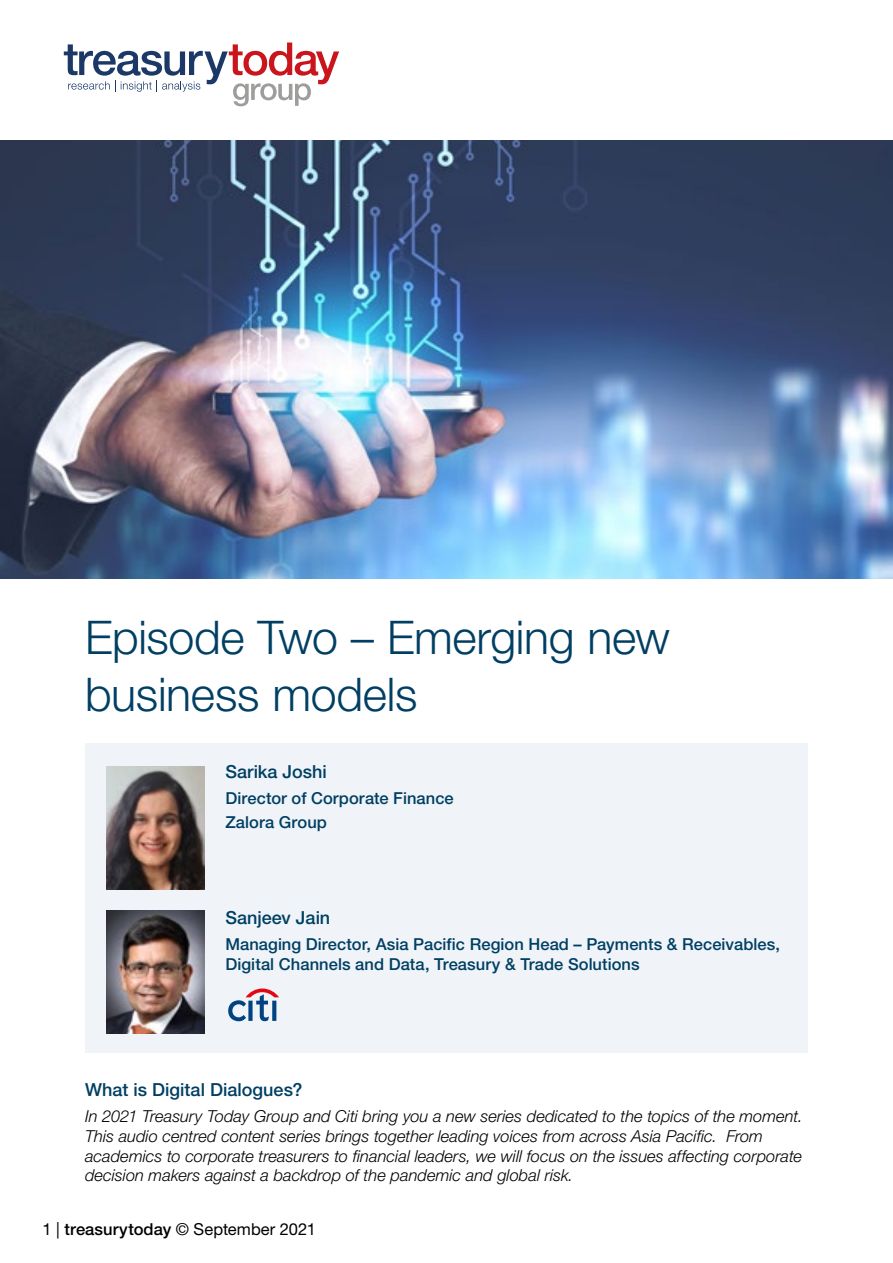
<style>
.page{position:relative;width:893px;height:1263px;background:#fff}
.page>*{position:absolute;margin:0;border:0;box-sizing:border-box;transform-origin:0 0}
.t1{font:300 46.5px/57px "Helvetica Neue LT Std";letter-spacing:-.01em;color:#003f63}
.t2{font:500 18px "Helvetica Neue LT Std";color:#003f63}
.t3{font:italic 300 16.5px/19.8px "Helvetica Neue LT Std";color:#000}
.t4{font:500 16.5px/24px "Helvetica Neue LT Std";letter-spacing:.005em;color:#003f63}
.t5{font:16.5px "Helvetica Neue LT Std";color:#000}
.s1{font-weight:500}
</style>
<div class="page">
<img style="left:0;top:140px;width:893px;height:438px">
<svg style="left:64px;top:43px;width:275px;height:63px"></svg>
<div style="left:85px;top:744px;width:723px;height:309px;background:#f0f4f8"></div>
<svg style="left:228px;top:988px;width:51px;height:33px"></svg>
<img style="left:106px;top:766px;width:98px;height:123px">
<img style="left:106px;top:910px;width:98px;height:124px">
<h1 class="t1" style="left:85px;top:608px;width:586px">Episode Two – Emerging new business models</h1>
<p class="t2" style="left:225px;top:761px;width:103px">Sarika Joshi</p>
<p class="t4" style="left:225px;top:786px;width:230px">Director of Corporate Finance<br>Zalora Group</p>
<p class="t2" style="left:225px;top:906px;width:106px">Sanjeev Jain</p>
<p class="t4" style="left:225px;top:934px;width:556px;line-height:19.8px">Managing Director, Asia Pacific Region Head – Payments &amp; Receivables,<br>Digital Channels and Data, Treasury &amp; Trade Solutions</p>
<p class="t2" style="left:85px;top:1078px;width:219px">What is Digital Dialogues?</p>
<p class="t3" style="left:85px;top:1106px;width:719px">In 2021 Treasury Today Group and Citi bring you a new series dedicated to the topics of the moment.<br>This audio centred content series brings together leading voices from across Asia Pacific. From academics to corporate treasurers to financial leaders, we will focus on the issues affecting corporate decision makers against a backdrop of the pandemic and global risk.</p>
<p class="t5" style="left:43px;top:1219px;width:275px">1 | <span class="s1">treasurytoday</span> © September 2021</p>
</div>
